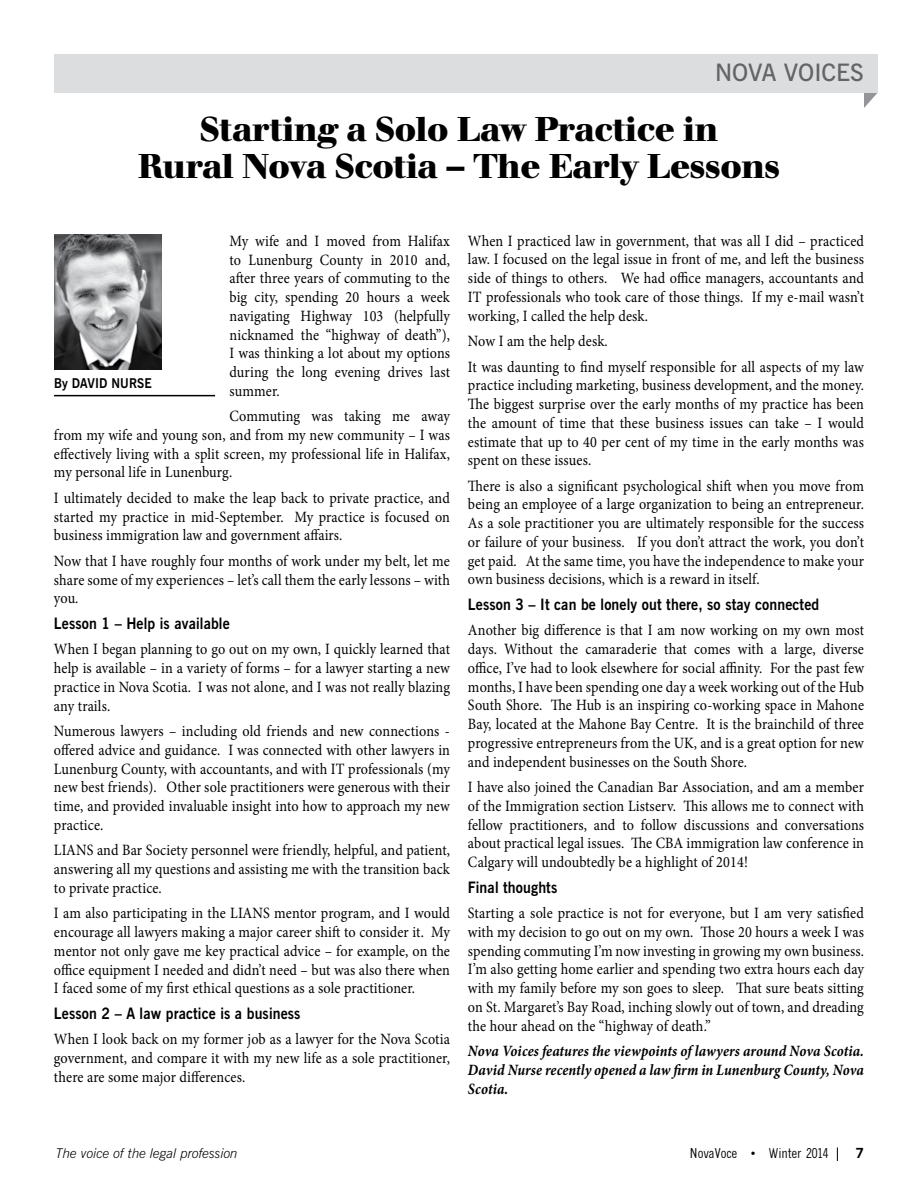
<style>
.page{position:relative;width:918px;height:1188px;background:#fff}
.page>*{position:absolute;margin:0;border:0;box-sizing:border-box;transform-origin:0 0}
.t1{font:700 36px/37.5px "Walbaum Buc T";letter-spacing:-.01em;color:#000;text-align:center}
.t2{font:600 24px "News Gothic BT";color:#636466}
.t3{font:15.75px/18.8px "Minion Pro";letter-spacing:.01em;color:#000;text-align:justify;scale:.9 1}
.t4{font:italic 700 15.75px/18.8px "Minion Pro";letter-spacing:.005em;color:#000;text-align:justify;scale:.9 1}
.t5{font:700 15.75px "News Gothic BT";letter-spacing:.01em;color:#000;scale:.9 1}
.t6{font:italic 300 13.5px "News Gothic BT";color:#000}
.t7{font:condensed 13.5px "M News Gothic";color:#000}
.t8{font:700 13.5px "News Gothic BT";letter-spacing:.01em;color:#000;scale:.9 1}
.t9{font:700 13.5px "M News Gothic";color:#000}
</style>
<div class="page">
<svg style="left:837px;top:1148px;width:1px;height:13px"></svg>
<svg style="left:864px;top:93px;width:13px;height:15px"></svg>
<div style="left:54px;top:54px;width:824px;height:39px;background:#dcddde"></div>
<img style="left:54px;top:234px;width:108px;height:135px">
<hr style="left:54px;top:395px;width:161px;height:1px;background:#000">
<h2 class="t2" style="left:715px;top:58px;width:150px">NOVA VOICES</h2>
<h1 class="t1" style="left:138px;top:111px;width:644px">Starting a Solo Law Practice in<br>Rural Nova Scotia – The Early Lessons</h1>
<p class="t3" style="left:230px;top:231px;width:247px">My wife and I moved from Halifax to Lunenburg County in 2010 and, after three years of commuting to the big city, spending 20 hours a week navigating Highway 103 (helpfully nicknamed the “highway of death”), I was thinking a lot about my options during the long evening drives last summer.</p>
<p class="t3" style="left:54px;top:407px;width:442px;text-indent:176px">Commuting was taking me away from my wife and young son, and from my new community – I was effectively living with a split screen, my professional life in Halifax, my personal life in Lunenburg.</p>
<p class="t3" style="left:54px;top:489px;width:442px">I ultimately decided to make the leap back to private practice, and started my practice in mid-September. My practice is focused on business immigration law and government affairs.</p>
<p class="t3" style="left:54px;top:552px;width:442px">Now that I have roughly four months of work under my belt, let me share some of my experiences – let’s call them the early lessons – with you.</p>
<p class="t5" style="left:54px;top:614px;width:197px">Lesson 1 – Help is available</p>
<p class="t3" style="left:54px;top:640px;width:442px">When I began planning to go out on my own, I quickly learned that help is available – in a variety of forms – for a lawyer starting a new practice in Nova Scotia. I was not alone, and I was not really blazing any trails.</p>
<p class="t3" style="left:54px;top:722px;width:442px">Numerous lawyers – including old friends and new connections - offered advice and guidance. I was connected with other lawyers in Lunenburg County, with accountants, and with IT professionals (my new best friends). Other sole practitioners were generous with their time, and provided invaluable insight into how to approach my new practice.</p>
<p class="t3" style="left:54px;top:841px;width:442px">LIANS and Bar Society personnel were friendly, helpful, and patient, answering all my questions and assisting me with the transition back to private practice.</p>
<p class="t3" style="left:54px;top:904px;width:442px">I am also participating in the LIANS mentor program, and I would encourage all lawyers making a major career shift to consider it. My mentor not only gave me key practical advice – for example, on the office equipment I needed and didn’t need – but was also there when I faced some of my first ethical questions as a sole practitioner.</p>
<p class="t5" style="left:54px;top:1004px;width:275px">Lesson 2 – A law practice is a business</p>
<p class="t3" style="left:54px;top:1030px;width:441px">When I look back on my former job as a lawyer for the Nova Scotia government, and compare it with my new life as a sole practitioner, there are some major differences.</p>
<p class="t8" style="left:54px;top:375px;width:110px">By DAVID NURSE</p>
<p class="t3" style="left:468px;top:231px;width:442px">When I practiced law in government, that was all I did – practiced law. I focused on the legal issue in front of me, and left the business side of things to others. We had office managers, accountants and IT professionals who took care of those things. If my e-mail wasn’t working, I called the help desk.</p>
<p class="t3" style="left:468px;top:328px;width:441px;line-height:25.5px">Now I am the help desk.<br>It was daunting to find myself responsible for all aspects of my law</p>
<p class="t3" style="left:468px;top:376px;width:442px">practice including marketing, business development, and the money.<br>The biggest surprise over the early months of my practice has been the amount of time that these business issues can take – I would estimate that up to 40 per cent of my time in the early months was spent on these issues.</p>
<p class="t3" style="left:468px;top:476px;width:442px">There is also a significant psychological shift when you move from being an employee of a large organization to being an entrepreneur.<br>As a sole practitioner you are ultimately responsible for the success or failure of your business. If you don’t attract the work, you don’t get paid. At the same time, you have the independence to make your own business decisions, which is a reward in itself.</p>
<p class="t5" style="left:468px;top:595px;width:392px">Lesson 3 – It can be lonely out there, so stay connected</p>
<p class="t3" style="left:468px;top:621px;width:442px">Another big difference is that I am now working on my own most days. Without the camaraderie that comes with a large, diverse office, I’ve had to look elsewhere for social affinity. For the past few months, I have been spending one day a week working out of the Hub South Shore. The Hub is an inspiring co-working space in Mahone Bay, located at the Mahone Bay Centre. It is the brainchild of three progressive entrepreneurs from the UK, and is a great option for new and independent businesses on the South Shore.</p>
<p class="t3" style="left:468px;top:778px;width:442px">I have also joined the Canadian Bar Association, and am a member of the Immigration section Listserv. This allows me to connect with fellow practitioners, and to follow discussions and conversations about practical legal issues. The CBA immigration law conference in Calgary will undoubtedly be a highlight of 2014!</p>
<p class="t5" style="left:468px;top:877px;width:101px">Final thoughts</p>
<p class="t3" style="left:468px;top:904px;width:442px">Starting a sole practice is not for everyone, but I am very satisfied with my decision to go out on my own. Those 20 hours a week I was spending commuting I’m now investing in growing my own business.<br>I’m also getting home earlier and spending two extra hours each day with my family before my son goes to sleep. That sure beats sitting on St. Margaret’s Bay Road, inching slowly out of town, and dreading the hour ahead on the “highway of death.”</p>
<p class="t4" style="left:468px;top:1041px;width:442px">Nova Voices features the viewpoints of lawyers around Nova Scotia.<br>David Nurse recently opened a law firm in Lunenburg County, Nova Scotia.</p>
<p class="t6" style="left:56px;top:1145px;width:183px">The voice of the legal profession</p>
<p class="t7" style="left:690px;top:1146px;width:141px">NovaVoce • Winter 2014</p>
<p class="t9" style="left:856px;top:1145px;width:10px">7</p>
</div>
